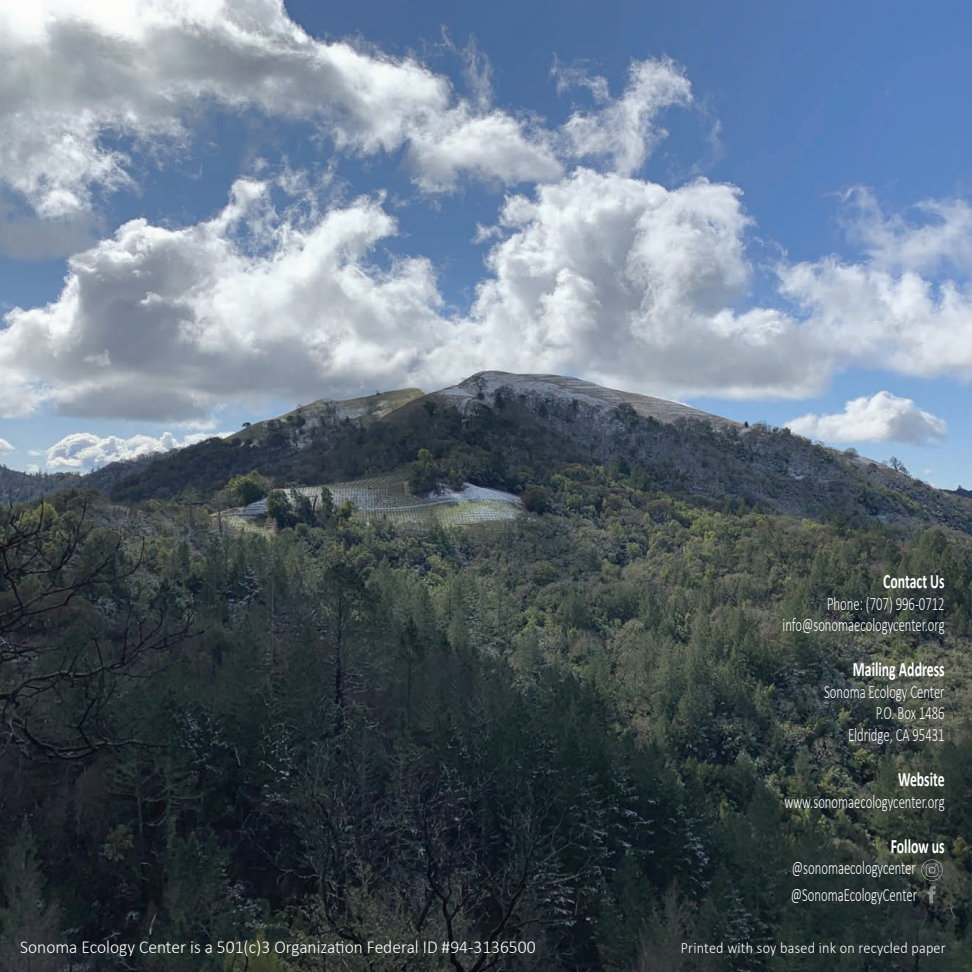
<style>
.page{position:relative;width:972px;height:972px;background:#fff}
.page>*{position:absolute;margin:0;border:0;box-sizing:border-box;transform-origin:0 0}
.t1{font:700 20.4px "Calibri";color:#fefefe;scale:.67 1}
.t2{font:300 18.9px/21.6px "Calibri";color:#fefefe;text-align:right;scale:.67 1}
.t3{font:300 18.3px "Calibri";color:#fff;scale:.95 1}
.t4{font:300 15.75px "Calibri";letter-spacing:.015em;color:#fff;scale:.91 1}
</style>
<div class="page">
<img style="left:0;top:0;width:972px;height:972px">
<img style="left:921px;top:858px;width:22px;height:23px">
<img style="left:918px;top:882px;width:26px;height:26px">
<p class="t1" style="left:883px;top:568px;width:93px">Contact Us</p>
<p class="t2" style="left:783px;top:592px;width:243px">Phone: (707) 996-0712 info@sonomaecologycenter.org</p>
<p class="t1" style="left:853px;top:656px;width:139px">Mailing Address</p>
<p class="t2" style="left:824px;top:680px;width:182px">Sonoma Ecology Center<br>P.O. Box 1486<br>Eldridge, CA 95431</p>
<p class="t1" style="left:898px;top:766px;width:71px">Website</p>
<p class="t2" style="left:784px;top:790px;width:241px">www.sonomaecologycenter.org</p>
<p class="t1" style="left:891px;top:833px;width:82px">Follow us</p>
<p class="t2" style="left:791px;top:854px;width:190px;line-height:26.5px;text-align:left">@sonomaecologycenter @SonomaEcologyCenter</p>
<p class="t3" style="left:20px;top:935px;width:544px">Sonoma Ecology Center is a 501(c)3 Organization Federal ID #94-3136500</p>
<p class="t4" style="left:681px;top:938px;width:293px">Printed with soy based ink on recycled paper</p>
</div>
